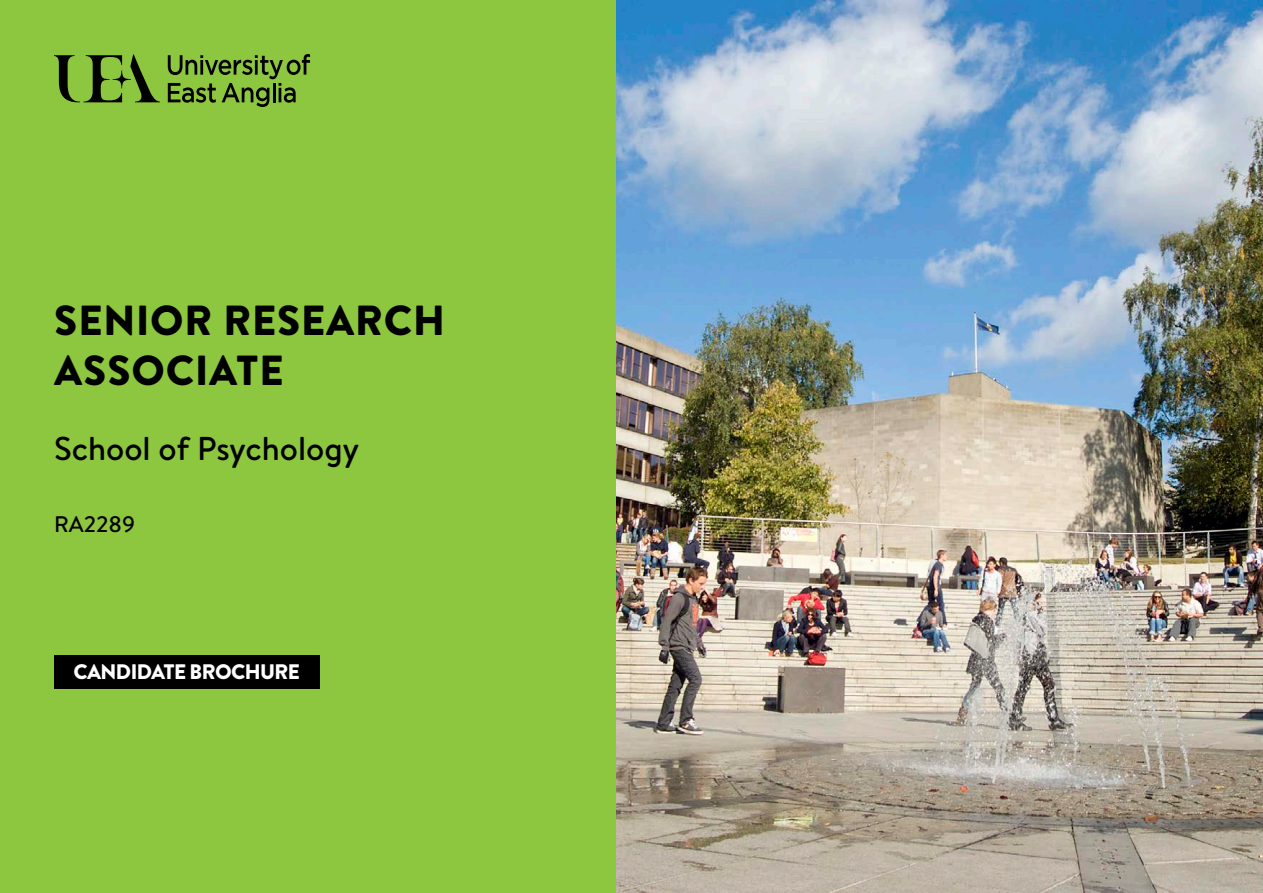
<style>
.page{position:relative;width:1263px;height:893px;background:#fff}
.page>*{position:absolute;margin:0;border:0;box-sizing:border-box;transform-origin:0 0}
.t1{font:900 42px/50.4px "Brandon Text";letter-spacing:.02em;color:#000}
.t2{font:500 33px "Brandon Text";color:#000}
.t3{font:500 22.5px "Brandon Text";color:#000}
.t4{font:900 21px "Brandon Text";letter-spacing:-.03em;color:#fff}
</style>
<div class="page">
<div style="left:0;top:0;width:616px;height:893px;background:#8dc63f"></div>
<img style="left:616px;top:0;width:647px;height:893px">
<svg style="left:168px;top:54px;width:142px;height:53px"></svg>
<svg style="left:113px;top:70px;width:18px;height:18px"></svg>
<svg style="left:54px;top:55px;width:68px;height:47px"></svg>
<svg style="left:130px;top:54px;width:30px;height:48px"></svg>
<div style="left:54px;top:655px;width:266px;height:33px;background:#000"></div>
<p class="t1" style="left:54px;top:294px;width:392px">SENIOR RESEARCH<br>ASSOCIATE</p>
<p class="t2" style="left:54px;top:426px;width:307px">School of Psychology</p>
<p class="t3" style="left:54px;top:509px;width:83px">RA2289</p>
<p class="t4" style="left:74px;top:657px;width:228px">CANDIDATE BROCHURE</p>
</div>
